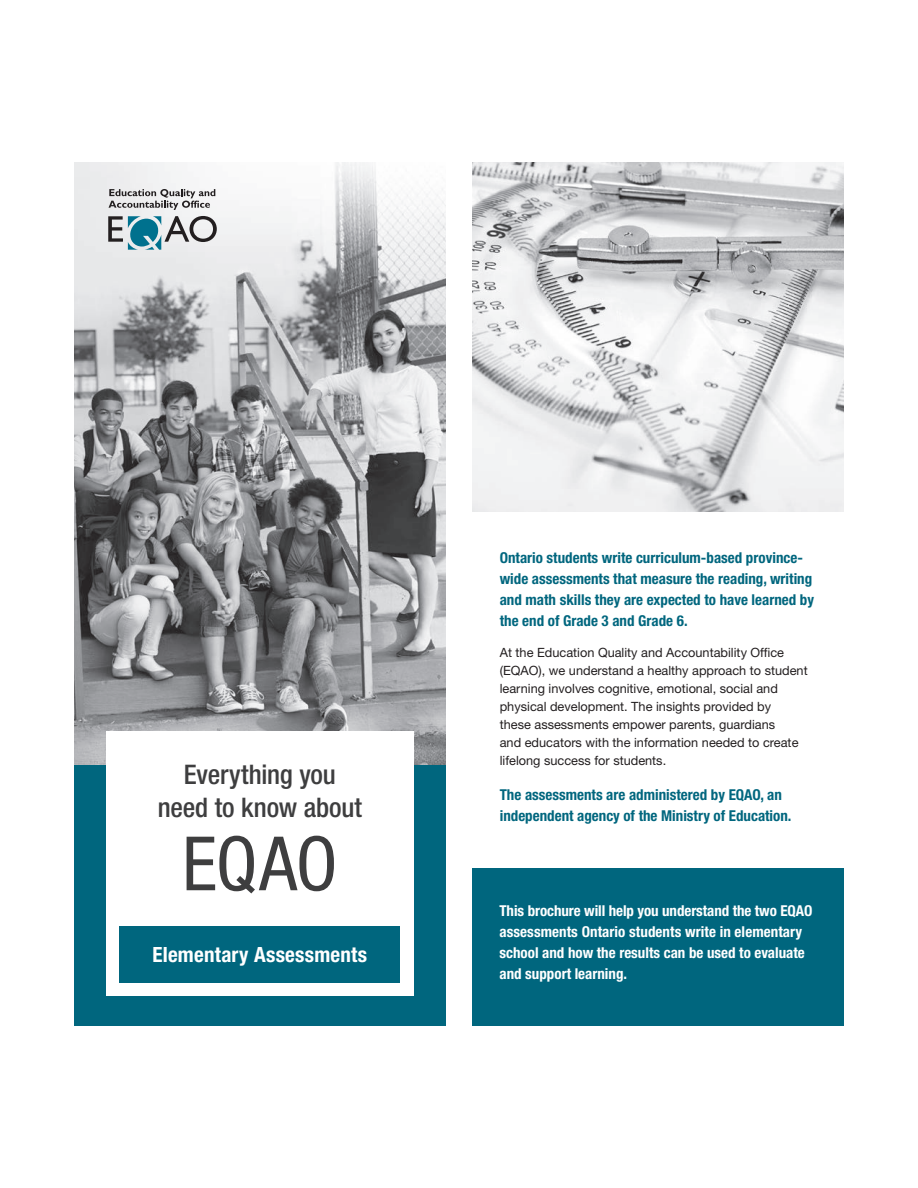
<style>
.page{position:relative;width:918px;height:1188px;background:#fff}
.page>*{position:absolute;margin:0;border:0;box-sizing:border-box;transform-origin:0 0}
.Brochure_Title_EQAO{font:condensed 75px "Helvetica Neue LT Std";color:#3e3e3f}
.Brochure_Title{font:500 condensed 27px/32.4px "Helvetica Neue LT Std";letter-spacing:-.005em;color:#3e3e3f;text-align:center}
.Brochure_Tiltle_Seco{font:700 condensed 21px "Helvetica Neue LT Std";letter-spacing:.01em;color:#fff}
.Large_blue_text_10pt{font:700 condensed 15px/21px "Helvetica Neue LT Std";color:#00667e}
.Large_white_text_10p{font:700 condensed 15px/21px "Helvetica Neue LT Std";color:#fff}
.Elementary_paragraph{font:12.75px/18px "Helvetica Neue LT Std";color:#231f20}
</style>
<div class="page">
<img style="left:74px;top:162px;width:372px;height:604px">
<div style="left:74px;top:766px;width:372px;height:260px;background:#00667e"></div>
<div style="left:106px;top:731px;width:308px;height:264px;background:#fff"></div>
<div style="left:119px;top:926px;width:281px;height:57px;background:#00667e"></div>
<svg style="left:109px;top:189px;width:106px;height:21px"></svg>
<svg style="left:108px;top:216px;width:109px;height:34px"></svg>
<div style="left:472px;top:868px;width:372px;height:158px;background:#00667e"></div>
<img style="left:472px;top:162px;width:372px;height:350px">
<p class="Brochure_Title" style="left:158px;top:758px;width:206px">Everything you need to know about</p>
<p class="Brochure_Title_EQAO" style="left:182px;top:820px;width:157px">EQAO</p>
<p class="Brochure_Tiltle_Seco" style="left:153px;top:941px;width:216px">Elementary Assessments</p>
<p class="Large_blue_text_10pt" style="left:500px;top:547px;width:316px">Ontario students write curriculum-based province&shy;wide assessments that measure the reading, writing and math skills they are expected to have learned by the end of Grade 3 and Grade 6.</p>
<p class="Elementary_paragraph" style="left:500px;top:643px;width:309px">At the Education Quality and Accountability Office (EQAO), we understand a healthy approach to student learning involves cognitive, emotional, social and physical development. The insights provided by<br>these assessments empower parents, guardians<br>and educators with the information needed to create lifelong success for students.</p>
<p class="Large_blue_text_10pt" style="left:500px;top:784px;width:293px">The assessments are administered by EQAO, an independent agency of the Ministry of Education.</p>
<p class="Large_white_text_10p" style="left:500px;top:900px;width:314px">This brochure will help you understand the two EQAO assessments Ontario students write in elementary school and how the results can be used to evaluate and support learning.</p>
</div>
